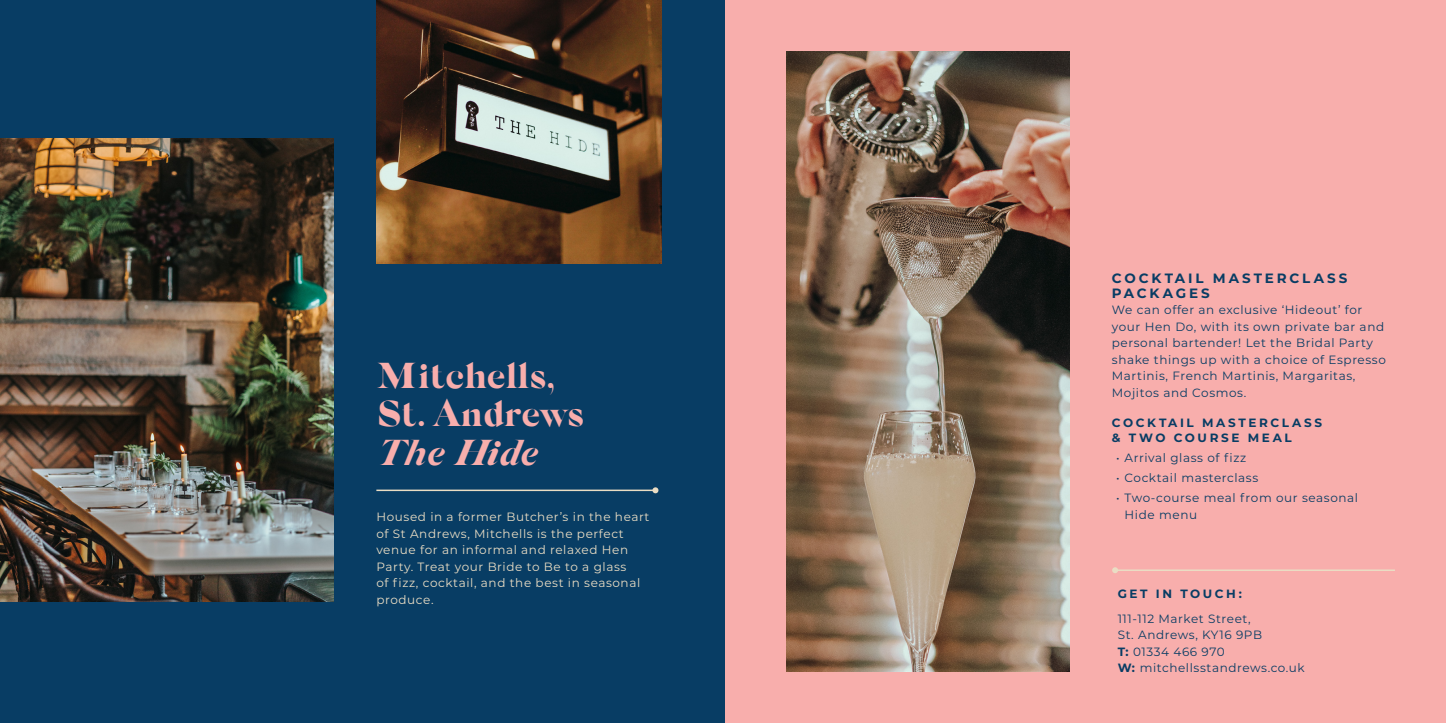
<style>
.page{position:relative;width:1446px;height:723px;background:#f8aeac}
.page>*{position:absolute;margin:0;border:0;box-sizing:border-box;transform-origin:0 0}
.Body_Copy{font:900 36px/38.2px "Silk Serif";color:#f8aeac}
.Body_Copy-2{font:700 13.5px/15px "Montserrat";letter-spacing:.215em;color:#083d64}
.Body_Copy-3{font:12px/16.5px "Montserrat";letter-spacing:.05em;color:#083d64}
.Body_Copy-4{font:12px/16.5px "Montserrat";letter-spacing:.05em;color:#eaddc4}
.Body_Copy-5{font:700 12px/15px "Montserrat";letter-spacing:.22em;color:#083d64}
.Subheading{font:700 12px "Montserrat";letter-spacing:.215em;color:#083d64}
.s1{font-style:italic}
.s2{font-weight:700}
</style>
<div class="page">
<div style="left:0;top:0;width:724px;height:723px;background:#083d64"></div>
<img style="left:0;top:138px;width:334px;height:464px">
<hr style="left:1115px;top:569px;width:280px;height:2px;background:#eaddc4">
<svg style="left:1112px;top:567px;width:6px;height:6px"></svg>
<img style="left:787px;top:51px;width:282px;height:621px">
<hr style="left:376px;top:489px;width:279px;height:2px;background:#eaddc4">
<svg style="left:652px;top:487px;width:6px;height:6px"></svg>
<img style="left:376px;top:0;width:286px;height:264px">
<p class="Body_Copy" style="left:377px;top:357px;width:208px">Mitchells,<br>St. Andrews<br><span class="s1">The Hide</span></p>
<p class="Body_Copy-4" style="left:376px;top:508px;width:275px">Housed in a former Butcher’s in the heart of St Andrews, Mitchells is the perfect venue for an informal and relaxed Hen Party. Treat your Bride to Be to a glass<br>of fizz, cocktail, and the best in seasonal produce.</p>
<p class="Body_Copy-2" style="left:1112px;top:270px;width:237px">COCKTAIL MASTERCLASS<br>PACKAGES</p>
<p class="Body_Copy-3" style="left:1112px;top:301px;width:275px">We can offer an exclusive ‘Hideout’ for your Hen Do, with its own private bar and personal bartender! Let the Bridal Party shake things up with a choice of Espresso Martinis, French Martinis, Margaritas, Mojitos and Cosmos.</p>
<p class="Body_Copy-5" style="left:1112px;top:414px;width:212px">COCKTAIL MASTERCLASS &amp; TWO COURSE MEAL</p>
<p class="Body_Copy-3" style="left:1116px;top:449px;width:132px">• Arrival glass of fizz</p>
<p class="Body_Copy-3" style="left:1116px;top:469px;width:144px">• Cocktail masterclass</p>
<p class="Body_Copy-3" style="left:1124px;top:489px;width:235px;text-indent:-8px">• Two-course meal from our seasonal<br>Hide menu</p>
<p class="Subheading" style="left:1117px;top:585px;width:126px">GET IN TOUCH:</p>
<p class="Body_Copy-3" style="left:1117px;top:610px;width:189px">111-112 Market Street,<br>St. Andrews, KY16 9PB<br><span class="s2">T:</span> 01334 466 970<br><span class="s2">W:</span> mitchellsstandrews.co.uk</p>
</div>
